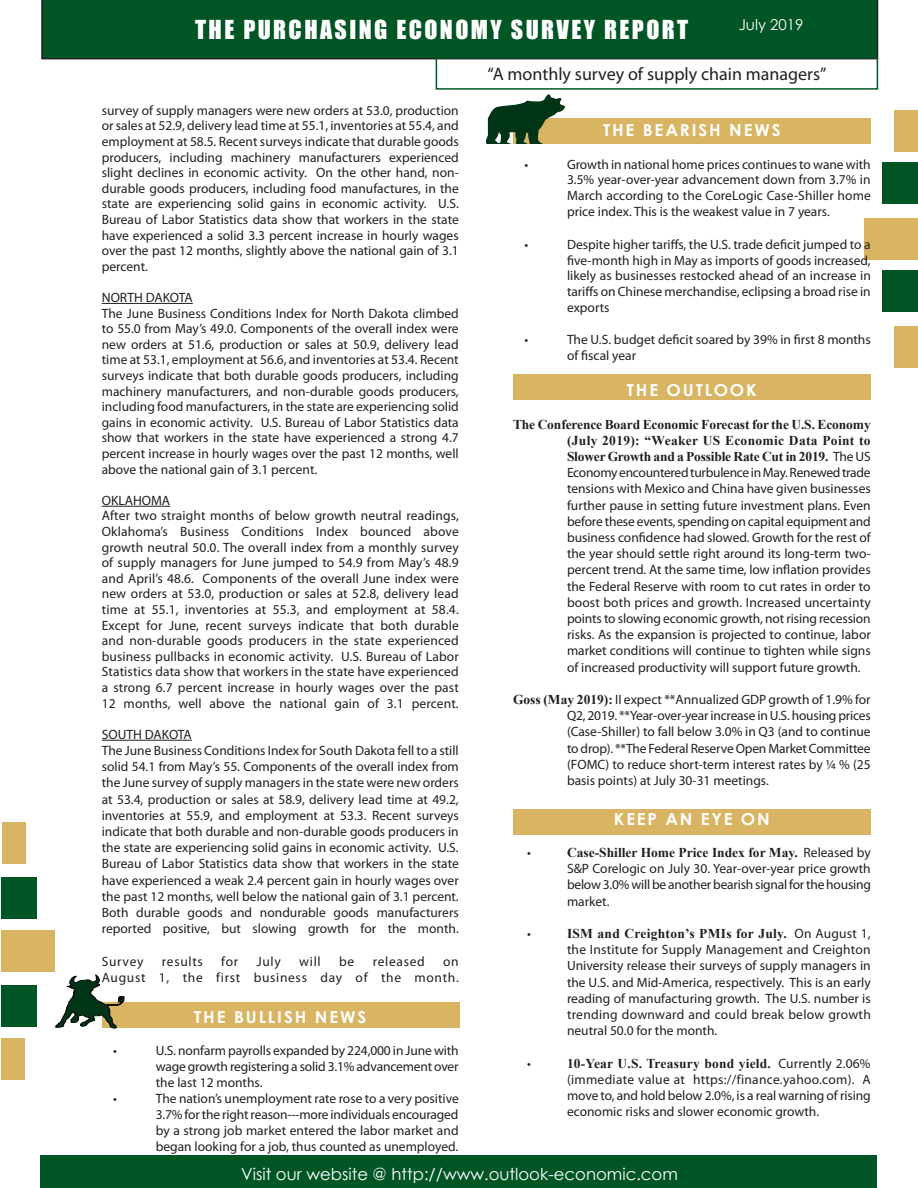
<style>
.page{position:relative;width:918px;height:1188px;background:#fff}
.page>*{position:absolute;margin:0;border:0;box-sizing:border-box;transform-origin:0 0}
.t1{font:24px "Impact";letter-spacing:.1em;color:#fff}
.t2{font:18px "Myriad Pro";color:#231f20}
.karan{font:700 16.5px "Century Gothic";letter-spacing:.105em;color:#fff;scale:1.04 1}
.t3{font:16.5px "Century Gothic";color:#fff}
.t4{font:15px "Century Gothic";color:#fff}
.karan-2{font:13.5px/16.2px "Myriad Pro";color:#231f20;text-align:justify}
.karan-3{font:13.5px/16.2px "Myriad Pro";letter-spacing:.05em;color:#231f20;text-align:right}
.s1{font-family:"Times New Roman";font-weight:700}
</style>
<div class="page">
<div style="left:2px;top:822px;width:24px;height:42px;background:#d9b462"></div>
<div style="left:1px;top:878px;width:36px;height:42px;background:#005525"></div>
<div style="left:2px;top:930px;width:53px;height:42px;background:#d9b462"></div>
<div style="left:1px;top:986px;width:36px;height:42px;background:#005525"></div>
<div style="left:1px;top:1038px;width:24px;height:42px;background:#d9b462"></div>
<div style="left:894px;top:326px;width:24px;height:42px;background:#d9b462"></div>
<div style="left:882px;top:270px;width:36px;height:42px;background:#005525"></div>
<div style="left:864px;top:218px;width:54px;height:42px;background:#d9b462"></div>
<div style="left:882px;top:162px;width:36px;height:42px;background:#005525"></div>
<div style="left:894px;top:110px;width:24px;height:42px;background:#d9b462"></div>
<div style="left:40px;top:1155px;width:838px;height:33px;background:#005525"></div>
<div style="left:41px;top:0;width:837px;height:59px;background:#005525"></div>
<div style="left:436px;top:57px;width:442px;height:33px;border:2px solid #005525"></div>
<div style="left:513px;top:374px;width:358px;height:26px;background:#d9b462"></div>
<div style="left:513px;top:809px;width:358px;height:26px;background:#d9b462"></div>
<div style="left:102px;top:1002px;width:358px;height:26px;background:#d9b462"></div>
<div style="left:513px;top:118px;width:358px;height:26px;background:#d9b462"></div>
<svg style="left:486px;top:94px;width:79px;height:50px"></svg>
<hr style="left:102px;top:303px;width:91px;height:1px;background:#231f20">
<hr style="left:102px;top:506px;width:68px;height:1px;background:#231f20">
<hr style="left:102px;top:740px;width:90px;height:1px;background:#231f20">
<svg style="left:56px;top:975px;width:68px;height:53px"></svg>
<h1 class="t1" style="left:195px;top:16px;width:495px">THE PURCHASING ECONOMY SURVEY REPORT</h1>
<p class="t4" style="left:739px;top:14px;width:66px">July 2019</p>
<h2 class="t2" style="left:488px;top:63px;width:340px">“A monthly survey of supply chain managers”</h2>
<p class="karan-2" style="left:102px;top:102px;width:359px;line-height:15.6px">survey of supply managers were new orders at 53.0, production or sales at 52.9, delivery lead time at 55.1, inventories at 55.4, and employment at 58.5. Recent surveys indicate that durable goods producers, including machinery manufacturers experienced slight declines in economic activity. On the other hand, non&shy;durable goods producers, including food manufactures, in the state are experiencing solid gains in economic activity. U.S.<br>Bureau of Labor Statistics data show that workers in the state have experienced a solid 3.3 percent increase in hourly wages over the past 12 months, slightly above the national gain of 3.1 percent.</p>
<p class="karan-2" style="left:102px;top:289px;width:93px">NORTH DAKOTA</p>
<p class="karan-2" style="left:102px;top:305px;width:359px;line-height:15.6px">The June Business Conditions Index for North Dakota climbed to 55.0 from May’s 49.0. Components of the overall index were new orders at 51.6, production or sales at 50.9, delivery lead time at 53.1, employment at 56.6, and inventories at 53.4. Recent surveys indicate that both durable goods producers, including machinery manufacturers, and non-durable goods producers, including food manufacturers, in the state are experiencing solid gains in economic activity. U.S. Bureau of Labor Statistics data show that workers in the state have experienced a strong 4.7 percent increase in hourly wages over the past 12 months, well above the national gain of 3.1 percent.</p>
<p class="karan-2" style="left:102px;top:492px;width:70px">OKLAHOMA</p>
<p class="karan-2" style="left:102px;top:508px;width:359px;line-height:15.6px">After two straight months of below growth neutral readings, Oklahoma’s Business Conditions Index bounced above growth neutral 50.0. The overall index from a monthly survey of supply managers for June jumped to 54.9 from May’s 48.9 and April’s 48.6. Components of the overall June index were new orders at 53.0, production or sales at 52.8, delivery lead time at 55.1, inventories at 55.3, and employment at 58.4.<br>Except for June, recent surveys indicate that both durable and non-durable goods producers in the state experienced business pullbacks in economic activity. U.S. Bureau of Labor Statistics data show that workers in the state have experienced a strong 6.7 percent increase in hourly wages over the past 12 months, well above the national gain of 3.1 percent.</p>
<p class="karan-2" style="left:102px;top:726px;width:92px">SOUTH DAKOTA</p>
<p class="karan-2" style="left:102px;top:742px;width:359px">The June Business Conditions Index for South Dakota fell to a still solid 54.1 from May’s 55. Components of the overall index from the June survey of supply managers in the state were new orders at 53.4, production or sales at 58.9, delivery lead time at 49.2, inventories at 55.9, and employment at 53.3. Recent surveys indicate that both durable and non-durable goods producers in the state are experiencing solid gains in economic activity. U.S.<br>Bureau of Labor Statistics data show that workers in the state have experienced a weak 2.4 percent gain in hourly wages over the past 12 months, well below the national gain of 3.1 percent.<br>Both durable goods and nondurable goods manufacturers reported positive, but slowing growth for the month.</p>
<p class="karan-2" style="left:102px;top:953px;width:43px">Survey</p>
<p class="karan-3" style="left:162px;top:953px;width:42px">results</p>
<p class="karan-2" style="left:221px;top:953px;width:18px">for</p>
<p class="karan-2" style="left:257px;top:953px;width:26px">July</p>
<p class="karan-2" style="left:299px;top:953px;width:23px">will</p>
<p class="karan-2" style="left:339px;top:953px;width:17px">be</p>
<p class="karan-3" style="left:373px;top:953px;width:53px">released</p>
<p class="karan-3" style="left:102px;top:953px;width:359px">on<br>August 1, the first business day of the month.</p>
<p class="karan" style="left:194px;top:1005px;width:167px">THE BULLISH NEWS</p>
<p class="karan-2" style="left:113px;top:1043px;width:5px">•</p>
<p class="karan-2" style="left:156px;top:1043px;width:305px">U.S. nonfarm payrolls expanded by 224,000 in June with wage growth registering a solid 3.1% advancement over the last 12 months.</p>
<p class="karan-2" style="left:113px;top:1091px;width:5px">•</p>
<p class="karan-2" style="left:156px;top:1091px;width:305px">The nation’s unemployment rate rose to a very positive 3.7% for the right reason---more individuals encouraged by a strong job market entered the labor market and began looking for a job, thus counted as unemployed.</p>
<p class="karan" style="left:603px;top:118px;width:172px">THE BEARISH NEWS</p>
<p class="karan-2" style="left:524px;top:156px;width:5px">•</p>
<p class="karan-2" style="left:567px;top:156px;width:305px">Growth in national home prices continues to wane with 3.5% year-over-year advancement down from 3.7% in March according to the CoreLogic Case-Shiller home price index. This is the weakest value in 7 years.</p>
<p class="karan-2" style="left:524px;top:236px;width:5px">•</p>
<p class="karan-2" style="left:567px;top:236px;width:305px">Despite higher tariffs, the U.S. trade deficit jumped to a five-month high in May as imports of goods increased, likely as businesses restocked ahead of an increase in tariffs on Chinese merchandise, eclipsing a broad rise in exports</p>
<p class="karan-2" style="left:524px;top:331px;width:5px">•</p>
<p class="karan-2" style="left:567px;top:332px;width:305px">The U.S. budget deficit soared by 39% in first 8 months of fiscal year</p>
<p class="karan" style="left:627px;top:378px;width:126px">THE OUTLOOK</p>
<p class="karan-2" style="left:567px;top:416px;width:305px;text-indent:-54px"><span class="s1">The Conference Board Economic Forecast for the U.S. Economy (July 2019): “Weaker US Economic Data Point to Slower Growth and a Possible Rate Cut in 2019.</span> The US Economy encountered turbulence in May. Renewed trade tensions with Mexico and China have given businesses further pause in setting future investment plans. Even before these events, spending on capital equipment and business confidence had slowed. Growth for the rest of the year should settle right around its long-term two&shy;percent trend. At the same time, low inflation provides the Federal Reserve with room to cut rates in order to boost both prices and growth. Increased uncertainty points to slowing economic growth, not rising recession risks. As the expansion is projected to continue, labor market conditions will continue to tighten while signs of increased productivity will support future growth.</p>
<p class="karan-2" style="left:567px;top:691px;width:305px;text-indent:-54px"><span class="s1">Goss (May 2019):</span> II expect **Annualized GDP growth of 1.9% for Q2, 2019. **Year-over-year increase in U.S. housing prices (Case-Shiller) to fall below 3.0% in Q3 (and to continue to drop). **The Federal Reserve Open Market Committee (FOMC) to reduce short-term interest rates by ¼ % (25 basis points) at July 30-31 meetings.</p>
<p class="karan" style="left:614px;top:806px;width:151px">KEEP AN EYE ON</p>
<p class="karan-2" style="left:527px;top:844px;width:5px">•</p>
<p class="karan-2" style="left:567px;top:844px;width:305px"><span class="s1">Case-Shiller Home Price Index for May.</span> Released by S&amp;P Corelogic on July 30. Year-over-year price growth below 3.0% will be another bearish signal for the housing market.</p>
<p class="karan-2" style="left:527px;top:925px;width:5px">•</p>
<p class="karan-2" style="left:567px;top:925px;width:305px"><span class="s1">ISM and Creighton’s PMIs for July.</span> On August 1, the Institute for Supply Management and Creighton University release their surveys of supply managers in the U.S. and Mid-America, respectively. This is an early reading of manufacturing growth. The U.S. number is trending downward and could break below growth neutral 50.0 for the month.</p>
<p class="karan-2" style="left:527px;top:1055px;width:5px">•</p>
<p class="karan-2" style="left:567px;top:1055px;width:305px"><span class="s1">10-Year U.S. Treasury bond yield.</span> Currently 2.06% (immediate value at https://finance.yahoo.com). A move to, and hold below 2.0%, is a real warning of rising economic risks and slower economic growth.</p>
<p class="t3" style="left:241px;top:1162px;width:438px">Visit our website @ http://www.outlook-economic.com</p>
</div>
